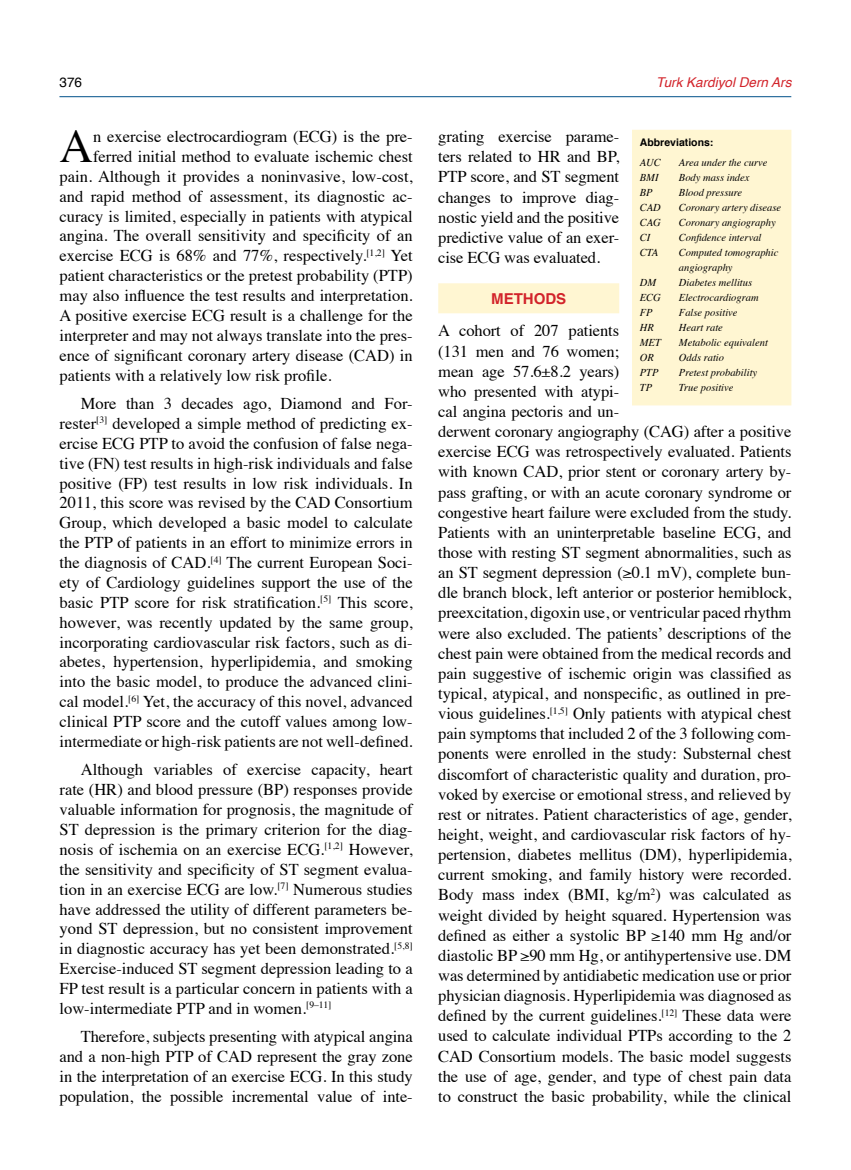
<style>
.page{position:relative;width:851px;height:1170px;background:#fff}
.page>*{position:absolute;margin:0;border:0;box-sizing:border-box;transform-origin:0 0}
.t1{font:46.5px "Times";color:#000}
.t2{font:16.5px/20.1px "Times";letter-spacing:-.005em;color:#000;text-align:justify}
.t3{font:700 15px "Helvetica";color:#d2232a}
.t4{font:italic 13.5px "Helvetica";color:#d2232a}
.t5{font:13.5px "Helvetica";color:#000}
.t6{font:italic 10.5px/15px "Times";color:#000}
.t7{font:700 10.5px "Helvetica";color:#000}
</style>
<div class="page">
<div style="left:438px;top:283px;width:181px;height:30px;background:#fff6d2"></div>
<hr style="left:59px;top:96px;width:732px;height:1px;background:#00508a">
<div style="left:632px;top:130px;width:158px;height:274px;background:#fff6d2"></div>
<div style="left:632px;top:130px;width:159px;height:275px;border:2px solid #fff6d2"></div>
<p class="t5" style="left:60px;top:72px;width:24px">376</p>
<p class="t4" style="left:656px;top:71px;width:137px">Turk Kardiyol Dern Ars</p>
<h1 class="t1" style="left:60px;top:103px;width:35px">A</h1>
<p class="t2" style="left:93px;top:125px;width:321px">n exercise electrocardiogram (ECG) is the pre-</p>
<p class="t2" style="left:93px;top:145px;width:321px">ferred initial method to evaluate ischemic chest</p>
<p class="t2" style="left:60px;top:165px;width:354px">pain. Although it provides a noninvasive, low-cost,</p>
<p class="t2" style="left:60px;top:185px;width:354px">and rapid method of assessment, its diagnostic ac-</p>
<p class="t2" style="left:60px;top:204px;width:354px">curacy is limited, especially in patients with atypical</p>
<p class="t2" style="left:60px;top:224px;width:354px">angina. The overall sensitivity and specificity of an</p>
<p class="t2" style="left:60px;top:244px;width:354px">exercise ECG is 68% and 77%, respectively.<sup>[1,2]</sup> Yet</p>
<p class="t2" style="left:60px;top:264px;width:354px">patient characteristics or the pretest probability (PTP)</p>
<p class="t2" style="left:60px;top:284px;width:354px">may also influence the test results and interpretation.</p>
<p class="t2" style="left:60px;top:304px;width:354px">A positive exercise ECG result is a challenge for the</p>
<p class="t2" style="left:60px;top:324px;width:354px">interpreter and may not always translate into the pres-</p>
<p class="t2" style="left:60px;top:344px;width:354px">ence of significant coronary artery disease (CAD) in</p>
<p class="t2" style="left:60px;top:363px;width:273px">patients with a relatively low risk profile.</p>
<p class="t2" style="left:60px;top:392px;width:354px;text-indent:21px">More than 3 decades ago, Diamond and For&shy;rester<sup>[3]</sup> developed a simple method of predicting ex&shy;ercise ECG PTP to avoid the confusion of false nega&shy;tive (FN) test results in high-risk individuals and false positive (FP) test results in low risk individuals. In 2011, this score was revised by the CAD Consortium Group, which developed a basic model to calculate the PTP of patients in an effort to minimize errors in the diagnosis of CAD.<sup>[4]</sup> The current European Soci&shy;ety of Cardiology guidelines support the use of the basic PTP score for risk stratification.<sup>[5]</sup> This score, however, was recently updated by the same group, incorporating cardiovascular risk factors, such as di&shy;abetes, hypertension, hyperlipidemia, and smoking into the basic model, to produce the advanced clini&shy;cal model.<sup>[6]</sup> Yet, the accuracy of this novel, advanced clinical PTP score and the cutoff values among low&shy;intermediate or high-risk patients are not well-defined.</p>
<p class="t2" style="left:60px;top:758px;width:354px;text-indent:21px">Although variables of exercise capacity, heart rate (HR) and blood pressure (BP) responses provide valuable information for prognosis, the magnitude of ST depression is the primary criterion for the diag&shy;nosis of ischemia on an exercise ECG.<sup>[1,2]</sup> However, the sensitivity and specificity of ST segment evalua&shy;tion in an exercise ECG are low.<sup>[7]</sup> Numerous studies have addressed the utility of different parameters be&shy;yond ST depression, but no consistent improvement in diagnostic accuracy has yet been demonstrated.<sup>[5,8] </sup>Exercise-induced ST segment depression leading to a FP test result is a particular concern in patients with a low-intermediate PTP and in women.<sup>[9–11]</sup></p>
<p class="t2" style="left:60px;top:1025px;width:354px;text-indent:21px">Therefore, subjects presenting with atypical angina and a non-high PTP of CAD represent the gray zone in the interpretation of an exercise ECG. In this study population, the possible incremental value of inte-</p>
<p class="t2" style="left:438px;top:125px;width:182px">grating exercise parame&shy;ters related to HR and BP, PTP score, and ST segment changes to improve diag&shy;nostic yield and the positive predictive value of an exer&shy;cise ECG was evaluated.</p>
<p class="t3" style="left:491px;top:286px;width:76px">METHODS</p>
<p class="t2" style="left:438px;top:319px;width:355px;text-align:left">A cohort of 207 patients<br>(131 men and 76 women;<br>mean age 57.6±8.2 years)<br>who presented with atypi-<br>cal angina pectoris and un-<br>derwent coronary angiography (CAG) after a positive exercise ECG was retrospectively evaluated. Patients with known CAD, prior stent or coronary artery by&shy;pass grafting, or with an acute coronary syndrome or congestive heart failure were excluded from the study.<br>Patients with an uninterpretable baseline ECG, and those with resting ST segment abnormalities, such as an ST segment depression (≥0.1 mV), complete bun&shy;dle branch block, left anterior or posterior hemiblock, preexcitation, digoxin use, or ventricular paced rhythm were also excluded. The patients’ descriptions of the chest pain were obtained from the medical records and pain suggestive of ischemic origin was classified as typical, atypical, and nonspecific, as outlined in pre&shy;vious guidelines.<sup>[1,5]</sup> Only patients with atypical chest pain symptoms that included 2 of the 3 following com&shy;ponents were enrolled in the study: Substernal chest discomfort of characteristic quality and duration, pro&shy;voked by exercise or emotional stress, and relieved by rest or nitrates. Patient characteristics of age, gender, height, weight, and cardiovascular risk factors of hy&shy;pertension, diabetes mellitus (DM), hyperlipidemia, current smoking, and family history were recorded.<br>Body mass index (BMI, kg/m<sup>2</sup>) was calculated as weight divided by height squared. Hypertension was defined as either a systolic BP ≥140 mm Hg and/or diastolic BP ≥90 mm Hg, or antihypertensive use. DM was determined by antidiabetic medication use or prior physician diagnosis. Hyperlipidemia was diagnosed as defined by the current guidelines.<sup>[12]</sup> These data were used to calculate individual PTPs according to the 2<br>CAD Consortium models. The basic model suggests the use of age, gender, and type of chest pain data to construct the basic probability, while the clinical</p>
<p class="t7" style="left:639px;top:133px;width:75px">Abbreviations:</p>
<p class="t6" style="left:639px;top:154px;width:22px">AUC</p>
<p class="t6" style="left:678px;top:154px;width:90px">Area under the curve</p>
<p class="t6" style="left:639px;top:169px;width:20px">BMI</p>
<p class="t6" style="left:678px;top:169px;width:72px">Body mass index</p>
<p class="t6" style="left:639px;top:184px;width:14px">BP</p>
<p class="t6" style="left:678px;top:184px;width:65px">Blood pressure</p>
<p class="t6" style="left:639px;top:199px;width:23px">CAD</p>
<p class="t6" style="left:678px;top:199px;width:104px">Coronary artery disease</p>
<p class="t6" style="left:639px;top:214px;width:23px">CAG</p>
<p class="t6" style="left:678px;top:214px;width:98px">Coronary angiography</p>
<p class="t6" style="left:639px;top:229px;width:12px">CI</p>
<p class="t6" style="left:678px;top:229px;width:84px">Confidence interval</p>
<p class="t6" style="left:639px;top:244px;width:20px">CTA</p>
<p class="t6" style="left:678px;top:244px;width:101px">Computed tomographic angiography</p>
<p class="t6" style="left:639px;top:274px;width:18px">DM</p>
<p class="t6" style="left:678px;top:274px;width:75px">Diabetes mellitus</p>
<p class="t6" style="left:639px;top:289px;width:23px">ECG</p>
<p class="t6" style="left:678px;top:289px;width:81px">Electrocardiogram</p>
<p class="t6" style="left:639px;top:304px;width:14px">FP</p>
<p class="t6" style="left:678px;top:304px;width:60px">False positive</p>
<p class="t6" style="left:639px;top:319px;width:15px">HR</p>
<p class="t6" style="left:678px;top:319px;width:46px">Heart rate</p>
<p class="t6" style="left:639px;top:334px;width:23px">MET</p>
<p class="t6" style="left:678px;top:334px;width:90px">Metabolic equivalent</p>
<p class="t6" style="left:639px;top:349px;width:15px">OR</p>
<p class="t6" style="left:678px;top:349px;width:47px">Odds ratio</p>
<p class="t6" style="left:639px;top:364px;width:20px">PTP</p>
<p class="t6" style="left:678px;top:364px;width:80px">Pretest probability</p>
<p class="t6" style="left:639px;top:379px;width:14px">TP</p>
<p class="t6" style="left:678px;top:379px;width:56px">True positive</p>
</div>
